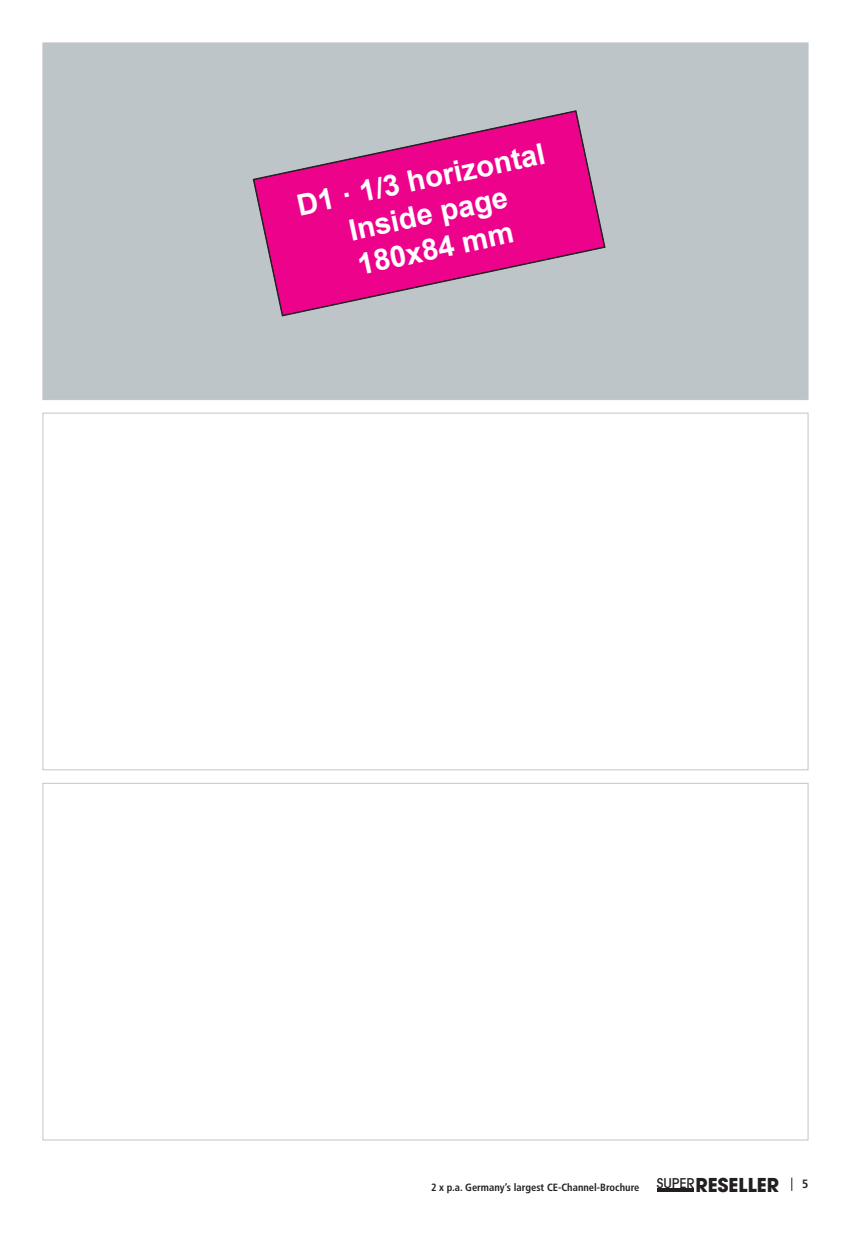
<style>
.page{position:relative;width:851px;height:1234px;background:#fff}
.page>*{position:absolute;margin:0;border:0;box-sizing:border-box;transform-origin:0 0}
.t1{font:700 29.4px "Arial";color:#fff}
.t2{font:700 21px "Avant Gard";color:#231f20}
.t3{font:700 condensed 12px "Frutiger";color:#231f20}
.t4{font:700 condensed 10.5px "Frutiger";color:#231f20}
</style>
<div class="page">
<svg style="left:791px;top:1177px;width:1px;height:13px"></svg>
<hr style="left:657px;top:1188px;width:37px;height:3px;background:#231f20">
<div style="left:43px;top:43px;width:765px;height:357px;background:#bec5c9"></div>
<svg style="left:253px;top:111px;width:351px;height:204px"></svg>
<p class="t1" style="left:293px;top:186px;width:254px;rotate:-12deg">D1 · 1/3 horizontal</p>
<p class="t1" style="left:345px;top:211px;width:163px;rotate:-12deg">Inside page</p>
<p class="t1" style="left:354px;top:246px;width:160px;rotate:-12deg">180x84 mm</p>
<p class="t4" style="left:431px;top:1181px;width:210px">2 x p.a. Germany’s largest CE-Channel-Brochure</p>
<p class="t2" style="left:656px;top:1171px;width:124px"><sup>SUPER</sup>RESELLER</p>
<p class="t3" style="left:801px;top:1176px;width:8px">5</p>
</div>
